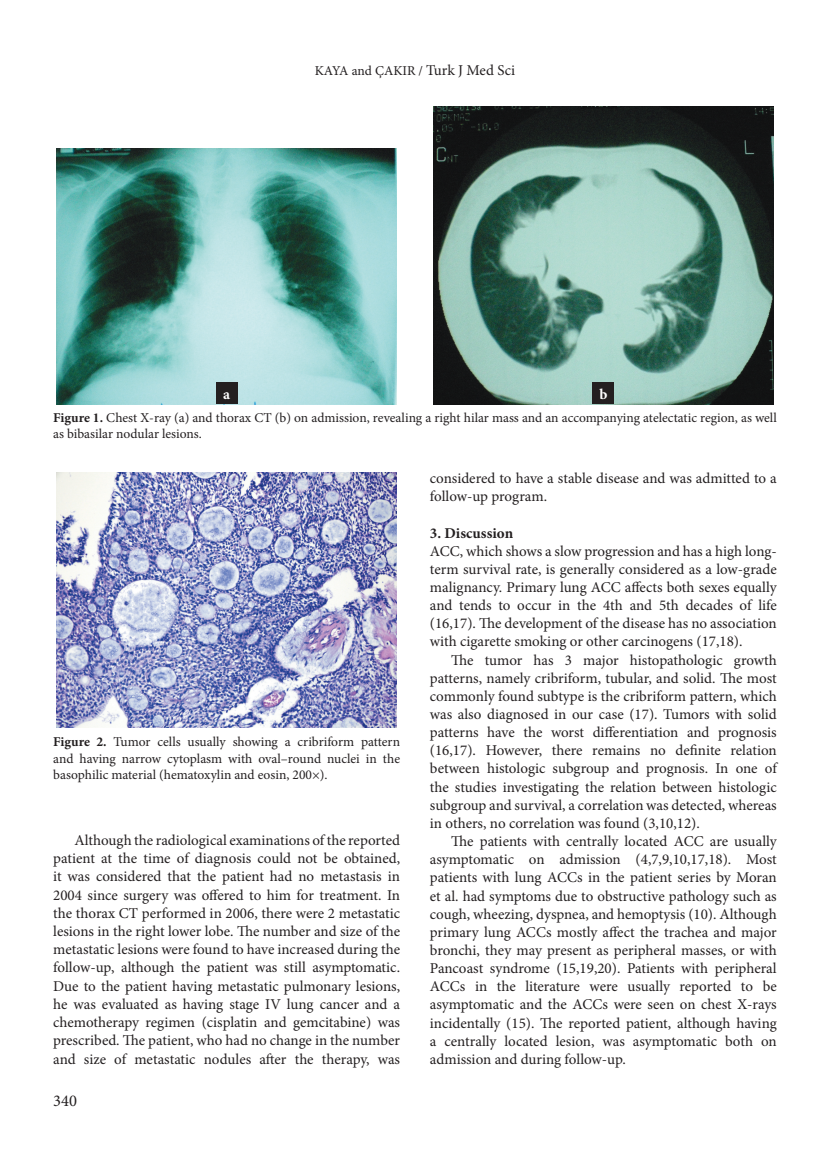
<style>
.page{position:relative;width:830px;height:1170px;background:#fff}
.page>*{position:absolute;margin:0;border:0;box-sizing:border-box;transform-origin:0 0}
.t1{font:16.5px "Minion Pro";color:#231f20}
.t2{font:15px/18.1px "Minion Pro";color:#231f20;text-align:justify}
.t3{font:700 15px "Minion Pro";color:#231f20}
.t4{font:700 15px "Minion Pro";color:#fff}
.t5{font:13.5px/16.5px "Minion Pro";color:#231f20}
.s1{font-size:15px}
.s2{font-weight:700}
</style>
<div class="page">
<img style="left:56px;top:149px;width:340px;height:255px">
<img style="left:433px;top:106px;width:340px;height:298px">
<img style="left:56px;top:472px;width:340px;height:255px">
<div style="left:216px;top:383px;width:21px;height:21px;background:#231f20"></div>
<div style="left:592px;top:383px;width:21px;height:21px;background:#231f20"></div>
<p class="t5" style="left:315px;top:62px;width:201px">KAYA and ÇAKIR / <span class="s1">Turk J Med Sci</span></p>
<p class="t4" style="left:223px;top:383px;width:8px">a</p>
<p class="t4" style="left:599px;top:383px;width:10px">b</p>
<p class="t5" style="left:53px;top:409px;width:724px"><span class="s2">Figure 1.</span> Chest X-ray (a) and thorax CT (b) on admission, revealing a right hilar mass and an accompanying atelectatic region, as well as bibasilar nodular lesions.</p>
<p class="t5" style="left:53px;top:733px;width:348px;text-align:justify"><span class="s2">Figure 2.</span> Tumor cells usually showing a cribriform pattern and having narrow cytoplasm with oval–round nuclei in the basophilic material (hematoxylin and eosin, 200×).</p>
<p class="t2" style="left:53px;top:830px;width:348px;text-indent:21px">Although the radiological examinations of the reported patient at the time of diagnosis could not be obtained, it was considered that the patient had no metastasis in 2004 since surgery was offered to him for treatment. In the thorax CT performed in 2006, there were 2 metastatic lesions in the right lower lobe. The number and size of the metastatic lesions were found to have increased during the follow-up, although the patient was still asymptomatic.<br>Due to the patient having metastatic pulmonary lesions, he was evaluated as having stage IV lung cancer and a chemotherapy regimen (cisplatin and gemcitabine) was prescribed. The patient, who had no change in the number and size of metastatic nodules after the therapy, was</p>
<p class="t1" style="left:53px;top:1089px;width:25px">340</p>
<p class="t2" style="left:429px;top:469px;width:348px">considered to have a stable disease and was admitted to a follow-up program.</p>
<p class="t3" style="left:429px;top:522px;width:85px">3. Discussion</p>
<p class="t2" style="left:429px;top:542px;width:348px">ACC, which shows a slow progression and has a high long&shy;term survival rate, is generally considered as a low-grade malignancy. Primary lung ACC affects both sexes equally and tends to occur in the 4th and 5th decades of life (16,17). The development of the disease has no association with cigarette smoking or other carcinogens (17,18).</p>
<p class="t2" style="left:429px;top:650px;width:348px;text-indent:21px">The tumor has 3 major histopathologic growth patterns, namely cribriform, tubular, and solid. The most commonly found subtype is the cribriform pattern, which was also diagnosed in our case (17). Tumors with solid patterns have the worst differentiation and prognosis (16,17). However, there remains no definite relation between histologic subgroup and prognosis. In one of the studies investigating the relation between histologic subgroup and survival, a correlation was detected, whereas in others, no correlation was found (3,10,12).</p>
<p class="t2" style="left:429px;top:832px;width:348px;text-indent:21px">The patients with centrally located ACC are usually asymptomatic on admission (4,7,9,10,17,18). Most patients with lung ACCs in the patient series by Moran et al. had symptoms due to obstructive pathology such as cough, wheezing, dyspnea, and hemoptysis (10). Although primary lung ACCs mostly affect the trachea and major bronchi, they may present as peripheral masses, or with Pancoast syndrome (15,19,20). Patients with peripheral ACCs in the literature were usually reported to be asymptomatic and the ACCs were seen on chest X-rays incidentally (15). The reported patient, although having a centrally located lesion, was asymptomatic both on admission and during follow-up.</p>
</div>
